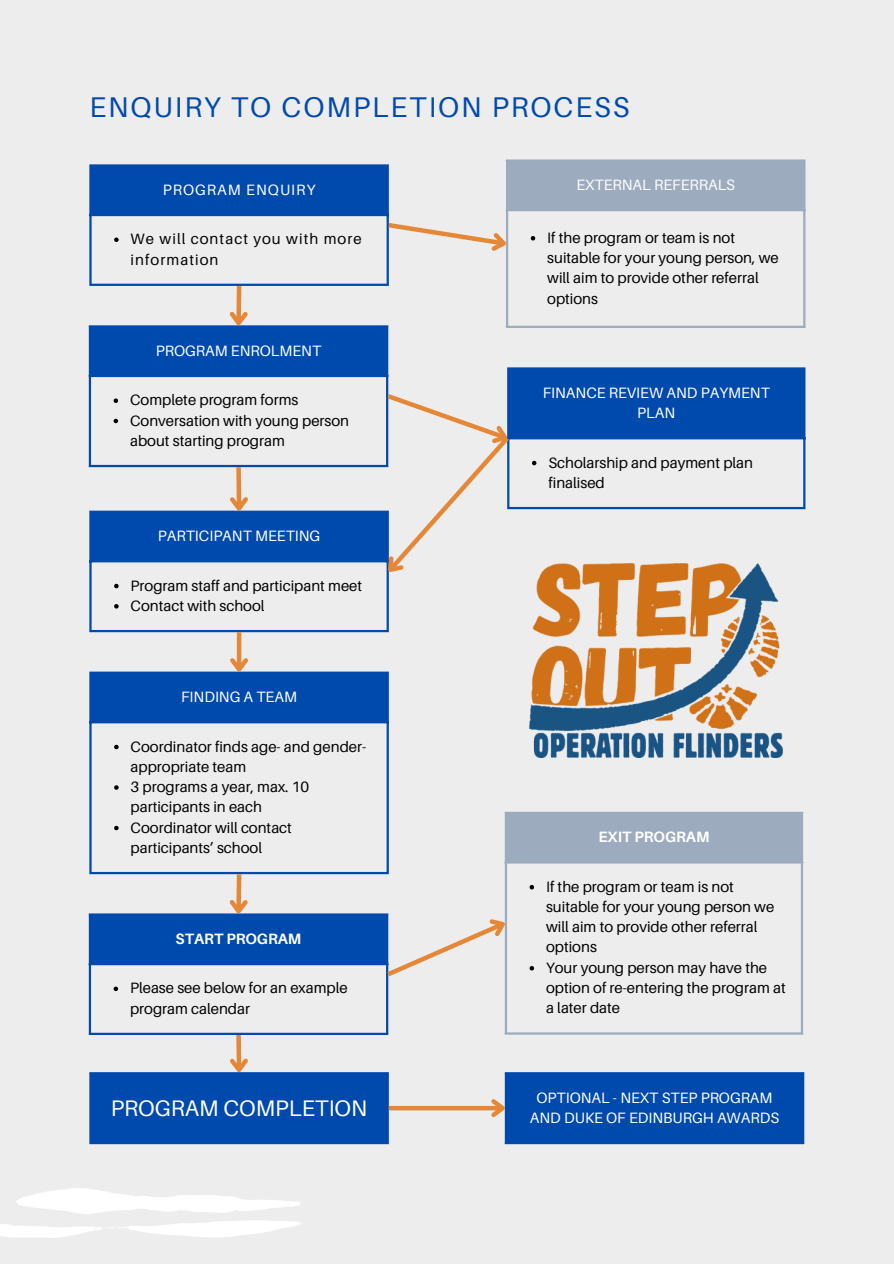
<style>
.page{position:relative;width:894px;height:1264px;background:#fff}
.page>*{position:absolute;margin:0;border:0;box-sizing:border-box;transform-origin:0 0}
.t1{font:28.5px "Aileron";letter-spacing:.07em;color:#004aad}
.t2{font:22.5px "Aileron";color:#fff}
.t3{font:15px/20.2px "Aileron";color:#000}
.t4{font:15px/20.2px "Aileron";color:#fff;text-align:center}
.t5{font:15px/20.2px "Aileron";letter-spacing:.07em;color:#000}
.t6{font:700 15px "Aileron";color:#fff}
.t7{font:15px "Aileron";letter-spacing:.07em;color:#fff}
</style>
<div class="page">
<div style="left:0;top:0;width:893px;height:1263px;background:#ededed"></div>
<div style="left:90px;top:165px;width:298px;height:50px;background:#004aad"></div>
<svg style="left:114px;top:237px;width:5px;height:5px"></svg>
<hr style="left:89px;top:167px;width:3px;height:117px;background:#004aad">
<hr style="left:386px;top:167px;width:3px;height:117px;background:#004aad">
<hr style="left:89px;top:164px;width:300px;height:3px;background:#004aad">
<hr style="left:89px;top:214px;width:300px;height:2px;background:#004aad">
<hr style="left:89px;top:284px;width:300px;height:2px;background:#004aad">
<div style="left:90px;top:326px;width:297px;height:50px;background:#004aad"></div>
<svg style="left:113px;top:398px;width:5px;height:5px"></svg>
<svg style="left:113px;top:419px;width:5px;height:4px"></svg>
<hr style="left:89px;top:327px;width:2px;height:138px;background:#004aad">
<hr style="left:386px;top:327px;width:2px;height:138px;background:#004aad">
<hr style="left:89px;top:325px;width:299px;height:2px;background:#004aad">
<hr style="left:89px;top:375px;width:299px;height:2px;background:#004aad">
<hr style="left:89px;top:465px;width:299px;height:2px;background:#004aad">
<div style="left:90px;top:511px;width:298px;height:50px;background:#004aad"></div>
<svg style="left:114px;top:584px;width:5px;height:4px"></svg>
<svg style="left:114px;top:604px;width:5px;height:4px"></svg>
<hr style="left:89px;top:513px;width:3px;height:117px;background:#004aad">
<hr style="left:386px;top:513px;width:3px;height:117px;background:#004aad">
<hr style="left:89px;top:510px;width:300px;height:3px;background:#004aad">
<hr style="left:89px;top:560px;width:300px;height:2px;background:#004aad">
<hr style="left:89px;top:630px;width:300px;height:2px;background:#004aad">
<div style="left:90px;top:672px;width:298px;height:50px;background:#004aad"></div>
<svg style="left:114px;top:744px;width:5px;height:5px"></svg>
<svg style="left:114px;top:785px;width:5px;height:4px"></svg>
<svg style="left:114px;top:825px;width:5px;height:5px"></svg>
<hr style="left:89px;top:674px;width:3px;height:198px;background:#004aad">
<hr style="left:386px;top:674px;width:3px;height:198px;background:#004aad">
<hr style="left:89px;top:671px;width:300px;height:3px;background:#004aad">
<hr style="left:89px;top:721px;width:300px;height:2px;background:#004aad">
<hr style="left:89px;top:872px;width:300px;height:2px;background:#004aad">
<div style="left:90px;top:1072px;width:298px;height:71px;background:#004aad"></div>
<hr style="left:89px;top:1074px;width:3px;height:67px;background:#004aad">
<hr style="left:386px;top:1074px;width:3px;height:67px;background:#004aad">
<hr style="left:89px;top:1072px;width:300px;height:2px;background:#004aad">
<hr style="left:89px;top:1141px;width:300px;height:3px;background:#004aad">
<div style="left:506px;top:160px;width:298px;height:50px;background:#9dabbe"></div>
<svg style="left:530px;top:236px;width:5px;height:4px"></svg>
<hr style="left:506px;top:162px;width:2px;height:164px;background:#9dabbe">
<hr style="left:803px;top:162px;width:2px;height:164px;background:#9dabbe">
<hr style="left:506px;top:159px;width:299px;height:3px;background:#9dabbe">
<hr style="left:506px;top:209px;width:299px;height:2px;background:#9dabbe">
<hr style="left:506px;top:326px;width:299px;height:2px;background:#9dabbe">
<div style="left:508px;top:368px;width:296px;height:70px;background:#004aad"></div>
<svg style="left:532px;top:461px;width:4px;height:4px"></svg>
<hr style="left:507px;top:369px;width:2px;height:138px;background:#004aad">
<hr style="left:803px;top:369px;width:2px;height:138px;background:#004aad">
<hr style="left:507px;top:367px;width:298px;height:2px;background:#004aad">
<hr style="left:507px;top:437px;width:298px;height:2px;background:#004aad">
<hr style="left:507px;top:507px;width:298px;height:2px;background:#004aad">
<div style="left:505px;top:1072px;width:298px;height:71px;background:#004aad"></div>
<hr style="left:504px;top:1074px;width:3px;height:67px;background:#004aad">
<hr style="left:801px;top:1074px;width:3px;height:67px;background:#004aad">
<hr style="left:504px;top:1072px;width:300px;height:2px;background:#004aad">
<hr style="left:504px;top:1141px;width:300px;height:3px;background:#004aad">
<div style="left:90px;top:914px;width:297px;height:50px;background:#004aad"></div>
<svg style="left:113px;top:986px;width:5px;height:5px"></svg>
<hr style="left:89px;top:915px;width:2px;height:117px;background:#004aad">
<hr style="left:386px;top:915px;width:2px;height:117px;background:#004aad">
<hr style="left:89px;top:913px;width:299px;height:2px;background:#004aad">
<hr style="left:89px;top:962px;width:299px;height:3px;background:#004aad">
<hr style="left:89px;top:1032px;width:299px;height:2px;background:#004aad">
<svg style="left:225px;top:283px;width:27px;height:43px"></svg>
<svg style="left:226px;top:464px;width:26px;height:47px"></svg>
<hr style="left:237px;top:632px;width:4px;height:37px;background:#e48838">
<svg style="left:226px;top:654px;width:26px;height:18px"></svg>
<svg style="left:382px;top:913px;width:122px;height:67px"></svg>
<svg style="left:226px;top:1032px;width:26px;height:41px"></svg>
<svg style="left:386px;top:220px;width:123px;height:37px"></svg>
<div style="left:389px;top:1105px;width:113px;height:5px;background:#e48838"></div>
<svg style="left:487px;top:1095px;width:18px;height:26px"></svg>
<div style="left:505px;top:812px;width:297px;height:50px;background:#9dabbe"></div>
<svg style="left:529px;top:885px;width:5px;height:4px"></svg>
<svg style="left:529px;top:966px;width:5px;height:4px"></svg>
<hr style="left:504px;top:814px;width:3px;height:218px;background:#9dabbe">
<hr style="left:800px;top:814px;width:2px;height:218px;background:#9dabbe">
<hr style="left:504px;top:811px;width:298px;height:3px;background:#9dabbe">
<hr style="left:504px;top:861px;width:298px;height:2px;background:#9dabbe">
<hr style="left:504px;top:1032px;width:298px;height:2px;background:#9dabbe">
<svg style="left:225px;top:871px;width:27px;height:43px"></svg>
<svg style="left:375px;top:390px;width:141px;height:194px"></svg>
<img style="left:529px;top:563px;width:253px;height:195px">
<svg style="left:0;top:1220px;width:301px;height:17px"></svg>
<svg style="left:16px;top:1188px;width:285px;height:25px"></svg>
<p class="t1" style="left:89px;top:89px;width:541px">ENQUIRY TO COMPLETION PROCESS</p>
<h1 class="t7" style="left:163px;top:180px;width:154px">PROGRAM ENQUIRY</h1>
<p class="t5" style="left:131px;top:228px;width:232px">We will contact you with more information</p>
<p class="t4" style="left:156px;top:340px;width:167px">PROGRAM ENROLMENT</p>
<p class="t3" style="left:130px;top:389px;width:170px">Complete program forms</p>
<p class="t3" style="left:130px;top:410px;width:220px">Conversation with young person about starting program</p>
<p class="t4" style="left:158px;top:525px;width:164px">PARTICIPANT MEETING</p>
<p class="t3" style="left:131px;top:575px;width:233px">Program staff and participant meet</p>
<p class="t3" style="left:131px;top:595px;width:135px">Contact with school</p>
<p class="t4" style="left:181px;top:686px;width:117px">FINDING A TEAM</p>
<p class="t3" style="left:131px;top:735px;width:237px">Coordinator finds age- and gender&shy;appropriate team</p>
<p class="t3" style="left:131px;top:776px;width:180px">3 programs a year, max. 10 participants in each</p>
<p class="t3" style="left:131px;top:816px;width:163px">Coordinator will contact participants’ school</p>
<p class="t6" style="left:175px;top:929px;width:127px">START PROGRAM</p>
<p class="t3" style="left:130px;top:977px;width:219px">Please see below for an example program calendar</p>
<p class="t2" style="left:111px;top:1094px;width:258px">PROGRAM COMPLETION</p>
<p class="t4" style="left:576px;top:174px;width:160px">EXTERNAL REFERRALS</p>
<p class="t3" style="left:547px;top:227px;width:233px">If the program or team is not suitable for your young person, we will aim to provide other referral options</p>
<p class="t4" style="left:542px;top:382px;width:228px">FINANCE REVIEW AND PAYMENT<br>PLAN</p>
<p class="t3" style="left:548px;top:452px;width:206px">Scholarship and payment plan finalised</p>
<p class="t6" style="left:598px;top:827px;width:113px">EXIT PROGRAM</p>
<p class="t3" style="left:546px;top:876px;width:230px">If the program or team is not suitable for your young person we will aim to provide other referral options</p>
<p class="t3" style="left:546px;top:957px;width:241px">Your young person may have the option of re-entering the program at a later date</p>
<p class="t4" style="left:529px;top:1086px;width:251px">OPTIONAL - NEXT STEP PROGRAM<br>AND DUKE OF EDINBURGH AWARDS</p>
</div>
